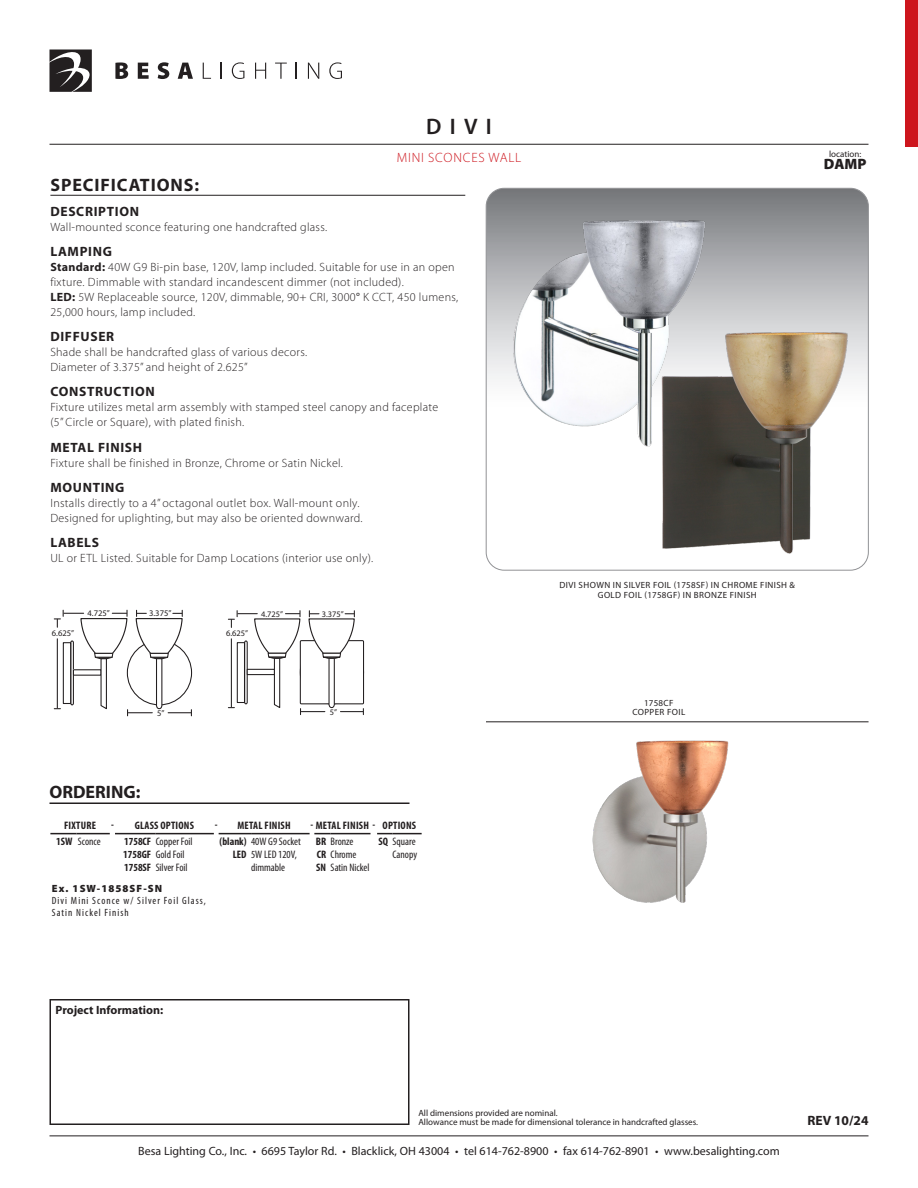
<style>
.page{position:relative;width:918px;height:1188px;background:#fff}
.page>*{position:absolute;margin:0;border:0;box-sizing:border-box;transform-origin:0 0}
.Product_Name__right{font:600 22.5px "Myriad Pro";color:#231f20}
.t1{font:700 18px "Myriad Pro";letter-spacing:.05em;color:#231f20}
.t2{font:700 18px "Myriad Pro";color:#231f20}
.t3{font:900 15px "Myriad Pro";color:#231f20}
.t4{font:700 13.5px "Myriad Pro";letter-spacing:.05em;color:#231f20}
.t5{font:300 13.5px "Myriad Pro";letter-spacing:.06em;color:#cd151d}
.t6{font:300 12px/15px "Myriad Pro";letter-spacing:.025em;color:#231f20}
.t7{font:12px "Myriad Pro";color:#231f20}
.t8{font:700 12px "Myriad Pro";color:#231f20}
.t9{font:condensed 10.8px "Myriad Pro";color:#231f20}
.herader_with_gray{font:700 condensed 10.8px "Myriad Pro";letter-spacing:.02em;color:#231f20}
.Product_Name__left{font:condensed 10.5px/12px "Myriad Pro";letter-spacing:.1em;color:#231f20}
.Product_Name__left-2{font:900 10.5px "Myriad Pro";letter-spacing:.1em;color:#231f20}
._6_6_Myriad_Pro_Product_Code_Color_Name{font:9px/9px "Myriad Pro";color:#231f20}
._6_6_Myriad_Pro_Product_Code_Color_Name-2{font:9px "Myriad Pro";letter-spacing:.045em;color:#231f20}
.t10{font:8.55px "Myriad Pro";color:#231f20}
.t11{font:8.4px "Myriad Pro";color:#231f20}
.s1{font-weight:700}
.s2{font-weight:400}
</style>
<div class="page">
<hr style="left:50px;top:1136px;width:818px;height:1px;background:#231f20">
<svg style="left:115px;top:62px;width:13px;height:17px"></svg>
<svg style="left:138px;top:63px;width:11px;height:16px"></svg>
<svg style="left:158px;top:62px;width:11px;height:17px"></svg>
<svg style="left:178px;top:63px;width:15px;height:16px"></svg>
<svg style="left:203px;top:63px;width:8px;height:16px"></svg>
<svg style="left:221px;top:63px;width:1px;height:16px"></svg>
<svg style="left:232px;top:62px;width:12px;height:17px"></svg>
<svg style="left:255px;top:63px;width:11px;height:16px"></svg>
<svg style="left:275px;top:63px;width:12px;height:16px"></svg>
<svg style="left:296px;top:63px;width:1px;height:16px"></svg>
<svg style="left:308px;top:63px;width:11px;height:16px"></svg>
<svg style="left:329px;top:62px;width:13px;height:17px"></svg>
<svg style="left:50px;top:50px;width:42px;height:42px"></svg>
<hr style="left:50px;top:144px;width:818px;height:1px;background:#231f20">
<div style="left:905px;top:1px;width:13px;height:146px;background:#cd151d"></div>
<div style="left:50px;top:999px;width:360px;height:126px;border:2px solid #231f20"></div>
<hr style="left:50px;top:195px;width:415px;height:1px;background:#231f20">
<svg style="left:486px;top:188px;width:382px;height:382px"></svg>
<hr style="left:486px;top:722px;width:383px;height:1px;background:#231f20">
<img style="left:508px;top:207px;width:218px;height:242px">
<img style="left:651px;top:319px;width:217px;height:241px">
<img style="left:592px;top:740px;width:137px;height:163px">
<svg style="left:54px;top:610px;width:138px;height:106px"></svg>
<svg style="left:228px;top:611px;width:136px;height:104px"></svg>
<hr style="left:219px;top:833px;width:32px;height:1px;background:#231f20">
<hr style="left:251px;top:833px;width:59px;height:1px;background:#231f20">
<svg style="left:314px;top:833px;width:17px;height:1px"></svg>
<hr style="left:331px;top:833px;width:40px;height:1px;background:#231f20">
<svg style="left:377px;top:833px;width:45px;height:1px"></svg>
<hr style="left:115px;top:833px;width:41px;height:1px;background:#231f20">
<hr style="left:156px;top:833px;width:58px;height:1px;background:#231f20">
<svg style="left:50px;top:833px;width:27px;height:1px"></svg>
<hr style="left:77px;top:833px;width:33px;height:1px;background:#231f20">
<hr style="left:50px;top:802px;width:360px;height:2px;background:#231f20">
<p class="Product_Name__right" style="left:426px;top:113px;width:67px">DIVI</p>
<p class="t5" style="left:397px;top:149px;width:126px">MINI SCONCES WALL</p>
<p class="_6_6_Myriad_Pro_Product_Code_Color_Name" style="left:829px;top:149px;width:34px">location:</p>
<p class="t3" style="left:824px;top:154px;width:44px">DAMP</p>
<p class="t1" style="left:50px;top:173px;width:150px">SPECIFICATIONS:</p>
<p class="t4" style="left:50px;top:202px;width:90px">DESCRIPTION</p>
<p class="t6" style="left:50px;top:219px;width:278px">Wall-mounted sconce featuring one handcrafted glass.</p>
<p class="t4" style="left:50px;top:243px;width:63px">LAMPING</p>
<p class="t6" style="left:50px;top:259px;width:409px"><span class="s1">Standard:</span> 40W G9 Bi-pin base, 120V, lamp included. Suitable for use in an open fixture. Dimmable with standard incandescent dimmer (not included).<br><span class="s1">LED:</span> 5W Replaceable source, 120V, dimmable, 90+ CRI, 3000<span class="s2">°</span> K CCT, 450 lumens, 25,000 hours, lamp included.</p>
<p class="t4" style="left:50px;top:328px;width:65px">DIFFUSER</p>
<p class="t6" style="left:50px;top:345px;width:258px">Shade shall be handcrafted glass of various decors.<br>Diameter of 3.375” and height of 2.625”</p>
<p class="t4" style="left:50px;top:383px;width:106px">CONSTRUCTION</p>
<p class="t6" style="left:50px;top:400px;width:389px">Fixture utilizes metal arm assembly with stamped steel canopy and faceplate (5” Circle or Square), with plated finish.</p>
<p class="t4" style="left:50px;top:438px;width:93px">METAL FINISH</p>
<p class="t6" style="left:50px;top:455px;width:294px">Fixture shall be finished in Bronze, Chrome or Satin Nickel.</p>
<p class="t4" style="left:50px;top:478px;width:76px">MOUNTING</p>
<p class="t6" style="left:50px;top:495px;width:314px">Installs directly to a 4” octagonal outlet box. Wall-mount only.<br>Designed for uplighting, but may also be oriented downward.</p>
<p class="t4" style="left:50px;top:534px;width:50px">LABELS</p>
<p class="t6" style="left:50px;top:550px;width:324px">UL or ETL Listed. Suitable for Damp Locations (interior use only).</p>
<p class="t10" style="left:52px;top:628px;width:24px">6.625”</p>
<p class="t10" style="left:88px;top:608px;width:24px">4.725”</p>
<p class="t10" style="left:149px;top:608px;width:24px">3.375”</p>
<p class="t11" style="left:226px;top:628px;width:23px">6.625”</p>
<p class="t11" style="left:261px;top:609px;width:23px">4.725”</p>
<p class="t11" style="left:322px;top:609px;width:23px">3.375”</p>
<p class="_6_6_Myriad_Pro_Product_Code_Color_Name-2" style="left:560px;top:579px;width:237px">DIVI SHOWN IN SILVER FOIL (1758SF) IN CHROME FINISH &amp;</p>
<p class="_6_6_Myriad_Pro_Product_Code_Color_Name-2" style="left:598px;top:590px;width:160px">GOLD FOIL (1758GF) IN BRONZE FINISH</p>
<p class="_6_6_Myriad_Pro_Product_Code_Color_Name" style="left:644px;top:699px;width:31px">1758CF</p>
<p class="t11" style="left:330px;top:707px;width:9px">5”</p>
<p class="t10" style="left:157px;top:708px;width:9px">5”</p>
<p class="_6_6_Myriad_Pro_Product_Code_Color_Name-2" style="left:632px;top:707px;width:55px">COPPER FOIL</p>
<p class="t2" style="left:50px;top:780px;width:92px">ORDERING:</p>
<p class="herader_with_gray" style="left:64px;top:819px;width:33px">FIXTURE</p>
<p class="herader_with_gray" style="left:111px;top:819px;width:4px">-</p>
<p class="herader_with_gray" style="left:135px;top:819px;width:61px">GLASS OPTIONS</p>
<p class="herader_with_gray" style="left:215px;top:819px;width:4px">-</p>
<p class="herader_with_gray" style="left:237px;top:819px;width:55px">METAL FINISH</p>
<p class="herader_with_gray" style="left:311px;top:819px;width:66px">- METAL FINISH -</p>
<p class="herader_with_gray" style="left:383px;top:819px;width:35px">OPTIONS</p>
<p class="herader_with_gray" style="left:56px;top:834px;width:18px">1SW</p>
<p class="t9" style="left:78px;top:835px;width:24px">Sconce</p>
<p class="t9" style="left:124px;top:835px;width:70px"><span class="s1">1758CF</span> Copper Foil</p>
<p class="t9" style="left:220px;top:835px;width:83px"><span class="s1">(blank)</span> 40W G9 Socket</p>
<p class="t9" style="left:316px;top:835px;width:39px"><span class="s1">BR</span> Bronze</p>
<p class="t9" style="left:379px;top:835px;width:39px"><span class="s1">SQ</span> Square</p>
<p class="t9" style="left:123px;top:848px;width:63px"><span class="s1">1758GF</span> Gold Foil</p>
<p class="t9" style="left:233px;top:848px;width:65px"><span class="s1">LED</span> 5W LED 120V,</p>
<p class="t9" style="left:317px;top:848px;width:41px"><span class="s1">CR</span> Chrome</p>
<p class="t9" style="left:393px;top:848px;width:26px">Canopy</p>
<p class="t9" style="left:124px;top:861px;width:65px"><span class="s1">1758SF</span> Silver Foil</p>
<p class="t9" style="left:251px;top:861px;width:36px">dimmable</p>
<p class="t9" style="left:316px;top:861px;width:55px"><span class="s1">SN</span> Satin Nickel</p>
<p class="Product_Name__left-2" style="left:52px;top:882px;width:112px">Ex. 1SW-1858SF-SN</p>
<p class="Product_Name__left" style="left:52px;top:895px;width:155px">Divi Mini Sconce w/ Silver Foil Glass,<br>Satin Nickel Finish</p>
<p class="t8" style="left:56px;top:1002px;width:109px">Project Information:</p>
<p class="_6_6_Myriad_Pro_Product_Code_Color_Name" style="left:418px;top:1108px;width:281px">All dimensions provided are nominal.<br>Allowance must be made for dimensional tolerance in handcrafted glasses.</p>
<p class="t7" style="left:138px;top:1144px;width:643px">Besa Lighting Co., Inc. • 6695 Taylor Rd. • Blacklick, OH 43004 • tel 614-762-8900 • fax 614-762-8901 • www.besalighting.com</p>
<p class="t4" style="left:807px;top:1112px;width:63px">REV 10/24</p>
</div>
